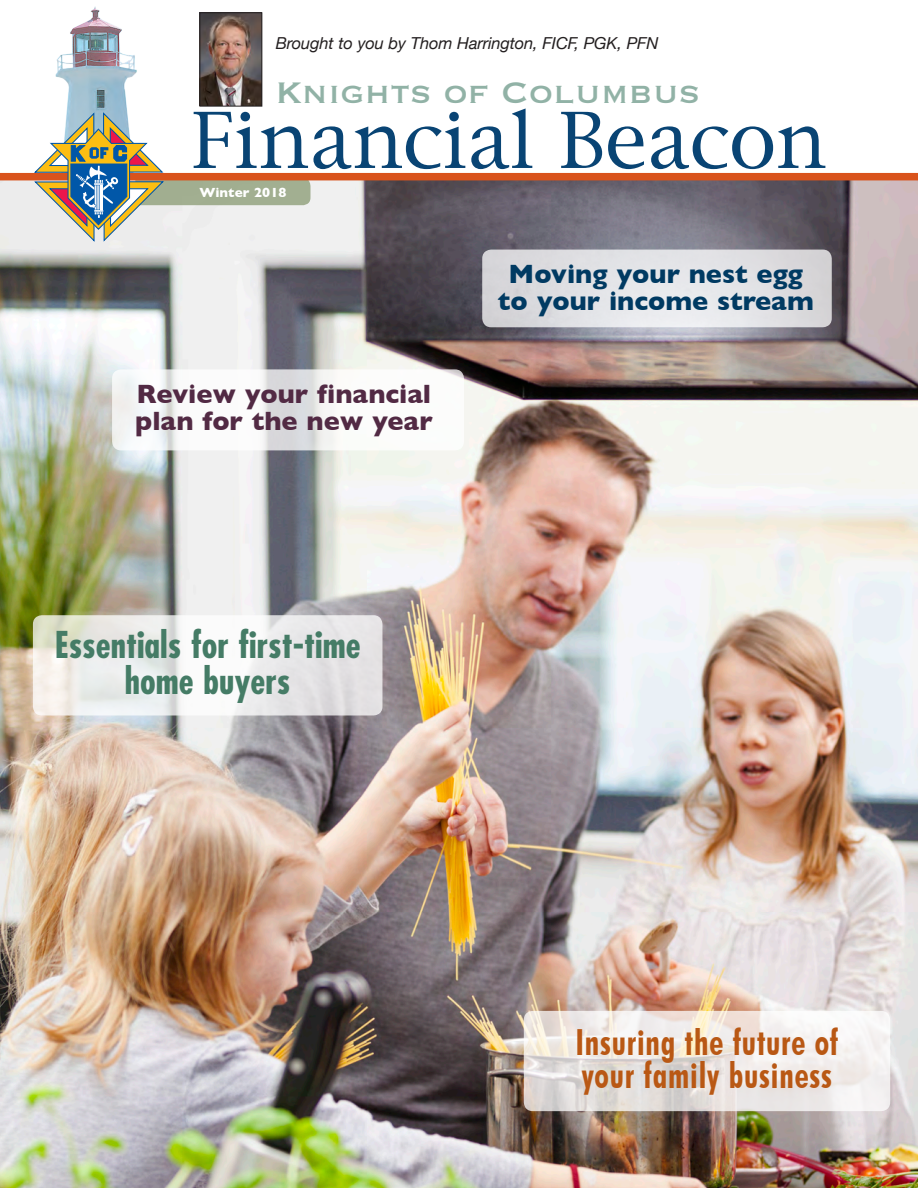
<style>
.page{position:relative;width:918px;height:1188px;background:#fff}
.page>*{position:absolute;margin:0;border:0;box-sizing:border-box;transform-origin:0 0}
.t1{font:74.1px "New York";letter-spacing:-.01em;color:#094474}
.t2{font:39px "Copperplate";color:#91b2a6}
.t3{font:700 condensed 36px/33px "Futura BT";letter-spacing:.025em;color:#b95814;scale:.9 1}
.t4{font:700 condensed 36px/36px "Futura";color:#457c66;text-align:center}
.t5{font:700 27px/27px "Gill Sans";color:#522a44}
.t6{font:700 27px/27px "Gill Sans";color:#003a62;text-align:center}
.t7{font:italic 16.5px "Helvetica Neue";letter-spacing:-.01em;color:#231f20}
.t8{font:700 13.5px "Gill Sans";letter-spacing:.01em;color:#fff}
</style>
<div class="page">
<img style="left:0;top:180px;width:918px;height:1008px">
<img style="left:7px;top:6px;width:130px;height:167px">
<div style="left:0;top:173px;width:918px;height:7px;background:#d9531c"></div>
<svg style="left:34px;top:112px;width:276px;height:131px"></svg>
<img style="left:202px;top:14px;width:58px;height:91px">
<div style="left:200px;top:12px;width:62px;height:95px;border:1px solid #231f20"></div>
<svg style="left:482px;top:250px;width:350px;height:77px;background:#dfdfe2"></svg>
<svg style="left:33px;top:615px;width:349px;height:100px"></svg>
<svg style="left:524px;top:1011px;width:366px;height:100px"></svg>
<svg style="left:112px;top:369px;width:352px;height:81px"></svg>
<p class="t7" style="left:276px;top:31px;width:384px">Brought to you by Thom Harrington, FICF, PGK, PFN</p>
<h2 class="t2" style="left:276px;top:67px;width:426px">Knights of Columbus</h2>
<h1 class="t1" style="left:191px;top:93px;width:638px">Financial Beacon</h1>
<p class="t8" style="left:199px;top:184px;width:89px">Winter 2018</p>
<h3 class="t5" style="left:135px;top:380px;width:299px">Review your financial plan for the new year</h3>
<h3 class="t6" style="left:498px;top:260px;width:317px">Moving your nest egg to your income stream</h3>
<h3 class="t4" style="left:55px;top:626px;width:308px">Essentials for first-time home buyers</h3>
<h3 class="t3" style="left:575px;top:1026px;width:294px">Insuring the future of your family business</h3>
</div>
